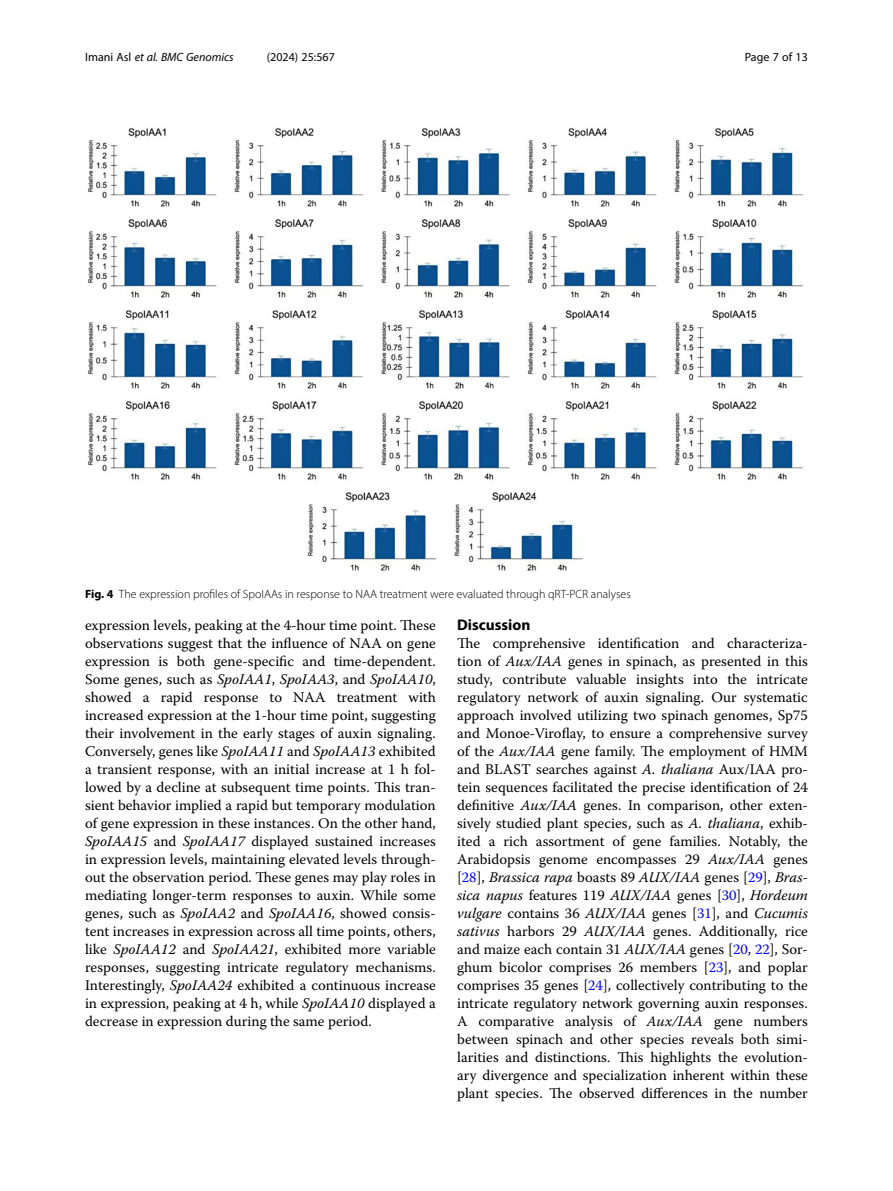
<style>
.page{position:relative;width:893px;height:1191px;background:#fff}
.page>*{position:absolute;margin:0;border:0;box-sizing:border-box;transform-origin:0 0}
.Head_1{font:700 15.45px "Myriad Pro";color:#000}
.Body_Text{font:14.7px/18px "Warnock Pro";color:#000;text-align:justify}
.Figure_Caption{font:300 12px "Myriad Pro";color:#000}
.t1{font:italic 12px "Myriad Pro";color:#000}
.t2{font:12px "Myriad Pro";color:#000}
.s1{font-style:normal}
.s2{font-weight:700}
.s3{font-style:italic}
.s4{color:#00f}
</style>
<div class="page">
<img style="left:87px;top:128px;width:716px;height:443px">
<p class="t1" style="left:85px;top:50px;width:150px"><span class="s1">Imani Asl</span> et al. BMC Genomics</p>
<p class="t2" style="left:267px;top:50px;width:70px">(2024) 25:567</p>
<p class="t2" style="left:745px;top:50px;width:65px">Page 7 of 13</p>
<p class="Figure_Caption" style="left:85px;top:587px;width:547px"><span class="s2">Fig. 4</span> The expression profiles of SpoIAAs in response to NAA treatment were evaluated through qRT-PCR analyses</p>
<p class="Body_Text" style="left:85px;top:616px;width:352px">expression levels, peaking at the 4-hour time point. These observations suggest that the influence of NAA on gene expression is both gene-specific and time-dependent.<br>Some genes, such as <span class="s3">SpoIAA1</span>, <span class="s3">SpoIAA3</span>, and <span class="s3">SpoIAA10</span>, showed a rapid response to NAA treatment with increased expression at the 1-hour time point, suggesting their involvement in the early stages of auxin signaling.<br>Conversely, genes like <span class="s3">SpoIAA11</span> and <span class="s3">SpoIAA13</span> exhibited a transient response, with an initial increase at 1 h fol&shy;lowed by a decline at subsequent time points. This tran&shy;sient behavior implied a rapid but temporary modulation of gene expression in these instances. On the other hand, <span class="s3">SpoIAA15</span> and <span class="s3">SpoIAA17</span> displayed sustained increases in expression levels, maintaining elevated levels through&shy;out the observation period. These genes may play roles in mediating longer-term responses to auxin. While some genes, such as <span class="s3">SpoIAA2</span> and <span class="s3">SpoIAA16</span>, showed consis&shy;tent increases in expression across all time points, others, like <span class="s3">SpoIAA12</span> and <span class="s3">SpoIAA21</span>, exhibited more variable responses, suggesting intricate regulatory mechanisms.<br>Interestingly, <span class="s3">SpoIAA24</span> exhibited a continuous increase in expression, peaking at 4 h, while <span class="s3">SpoIAA10</span> displayed a decrease in expression during the same period.</p>
<p class="Head_1" style="left:457px;top:615px;width:75px">Discussion</p>
<p class="Body_Text" style="left:457px;top:634px;width:352px">The comprehensive identification and characteriza&shy;tion of <span class="s3">Aux/IAA</span> genes in spinach, as presented in this study, contribute valuable insights into the intricate regulatory network of auxin signaling. Our systematic approach involved utilizing two spinach genomes, Sp75 and Monoe-Viroflay, to ensure a comprehensive survey of the <span class="s3">Aux/IAA</span> gene family. The employment of HMM and BLAST searches against <span class="s3">A. thaliana</span> Aux/IAA pro&shy;tein sequences facilitated the precise identification of 24 definitive <span class="s3">Aux/IAA</span> genes. In comparison, other exten&shy;sively studied plant species, such as <span class="s3">A. thaliana</span>, exhib&shy;ited a rich assortment of gene families. Notably, the Arabidopsis genome encompasses 29 <span class="s3">Aux/IAA</span> genes [<span class="s4">28</span>], <span class="s3">Brassica rapa</span> boasts 89 <span class="s3">AUX/IAA</span> genes [<span class="s4">29</span>], <span class="s3">Bras&shy;sica napus</span> features 119 <span class="s3">AUX/IAA</span> genes [<span class="s4">30</span>], <span class="s3">Hordeum vulgare</span> contains 36 <span class="s3">AUX/IAA</span> genes [<span class="s4">31</span>], and <span class="s3">Cucumis sativus</span> harbors 29 <span class="s3">AUX/IAA</span> genes. Additionally, rice and maize each contain 31 <span class="s3">AUX/IAA</span> genes [<span class="s4">20</span>, <span class="s4">22</span>], Sor&shy;ghum bicolor comprises 26 members [<span class="s4">23</span>], and poplar comprises 35 genes [<span class="s4">24</span>], collectively contributing to the intricate regulatory network governing auxin responses.<br>A comparative analysis of <span class="s3">Aux/IAA</span> gene numbers between spinach and other species reveals both simi&shy;larities and distinctions. This highlights the evolution&shy;ary divergence and specialization inherent within these plant species. The observed differences in the number</p>
</div>
